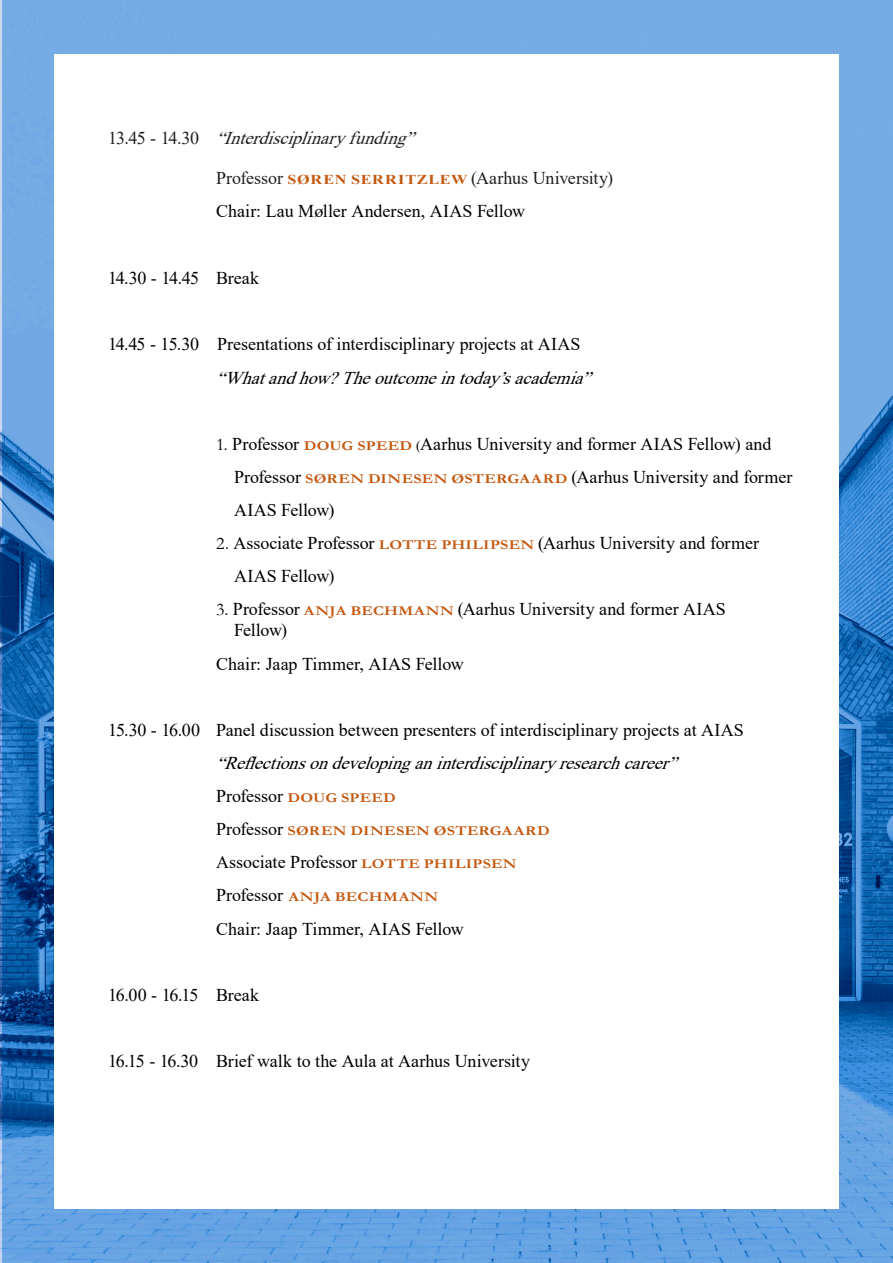
<style>
.page{position:relative;width:893px;height:1263px;background:#fff}
.page>*{position:absolute;margin:0;border:0;box-sizing:border-box;transform-origin:0 0}
.Default{font:18px/21px "Times New Roman";letter-spacing:-.005em;color:#000}
.Default-2{font:italic 18px "Times New Roman";color:#000}
.t1{font:18px "Times New Roman";letter-spacing:-.005em;color:#231f20}
.t2{font:italic 18px "Times New Roman";color:#231f20}
.Default-3{font:700 13.5px "Garamond";letter-spacing:.02em;color:#c45911;scale:1.2 1}
.s1{font-style:normal}
.s2{font-weight:700;font-size:13.5px;color:#c45911}
.s3{font-family:"Garamond"}
.s4{font-family:"Garamond";font-weight:700;font-size:13.5px;color:#c45911}
.s5{font-size:13.5px}
.s6{font-family:"Times New Roman";font-weight:400;font-size:18px;color:#000}
</style>
<div class="page">
<img style="left:0;top:0;width:893px;height:1263px">
<div style="left:54px;top:54px;width:785px;height:1155px;background:#fff"></div>
<p class="t2" style="left:108px;top:126px;width:315px"><span class="s1">1 3 . 4 5 - 1 4 . 3 0</span> “Interdisciplinaryfunding”</p>
<p class="t1" style="left:216px;top:165px;width:399px">Professor <span class="s2">SØREN SERRITZLEW</span> (Aarhus University)</p>
<p class="Default" style="left:216px;top:200px;width:311px">Chair: Lau Møller Andersen, AIAS Fellow</p>
<p class="Default" style="left:108px;top:267px;width:153px">14.30 - 14.45 Break</p>
<p class="Default" style="left:108px;top:333px;width:474px">14.45 - 15.30 Presentations of interdisciplinary projects at AIAS</p>
<p class="Default-2" style="left:216px;top:365px;width:384px">“Whatandhow?Theoutcomeintoday’sacademia”</p>
<p class="Default" style="left:216px;top:433px;width:557px"><span class="s3">1.</span> Professor <span class="s4">DOUG SPEED</span> <span class="s5">(</span>Aarhus University and former AIAS Fellow) and</p>
<p class="Default" style="left:234px;top:466px;width:560px">Professor <span class="s4">SØREN DINESEN ØSTERGAARD</span> (Aarhus University and former</p>
<p class="Default" style="left:234px;top:499px;width:102px">AIAS Fellow)</p>
<p class="Default" style="left:216px;top:532px;width:545px"><span class="s3">2.</span> Associate Professor <span class="s4">LOTTE PHILIPSEN</span> (Aarhus University and former</p>
<p class="Default" style="left:234px;top:565px;width:102px">AIAS Fellow)</p>
<p class="Default" style="left:234px;top:598px;width:493px;text-indent:-18px"><span class="s3">3.</span> Professor <span class="s4">ANJA BECHMANN</span> (Aarhus University and former AIAS<br>Fellow)</p>
<p class="Default" style="left:216px;top:652px;width:249px">Chair: Jaap Timmer, AIAS Fellow</p>
<p class="Default" style="left:108px;top:719px;width:637px">15.30 - 16.00 Panel discussion between presenters of interdisciplinary projects at AIAS</p>
<p class="Default-2" style="left:216px;top:750px;width:470px">“Reflectionsondevelopinganinterdisciplinaryresearchcareer”</p>
<p class="Default" style="left:216px;top:785px;width:181px">Professor <span class="s4">DOUG SPEED</span></p>
<p class="Default-3" style="left:216px;top:822px;width:280px"><span class="s6">Professor</span> SØREN DINESEN ØSTERGAARD</p>
<p class="Default" style="left:216px;top:851px;width:302px">Associate Professor <span class="s4">LOTTE PHILIPSEN</span></p>
<p class="Default-3" style="left:216px;top:888px;width:187px"><span class="s6">Professor</span> ANJA BECHMANN</p>
<p class="Default" style="left:216px;top:918px;width:249px">Chair: Jaap Timmer, AIAS Fellow</p>
<p class="Default" style="left:108px;top:984px;width:153px">16.00 - 16.15 Break</p>
<p class="Default" style="left:108px;top:1050px;width:424px">16.15 - 16.30 Brief walk to the Aula at Aarhus University</p>
</div>
